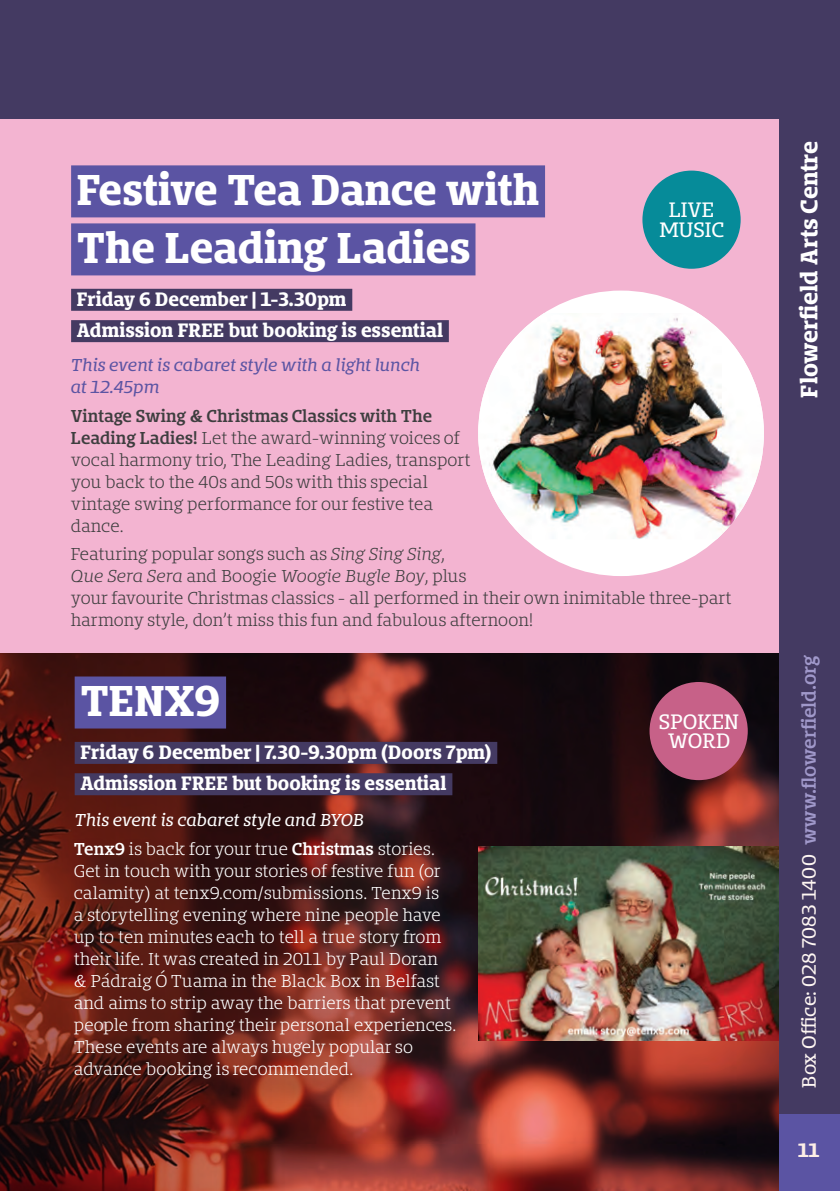
<style>
.page{position:relative;width:840px;height:1191px;background:#fff}
.page>*{position:absolute;margin:0;border:0;box-sizing:border-box;transform-origin:0 0}
.Event_Headings{font:700 40px "Bommer Slab";letter-spacing:-.005em;color:#fff}
.t1{font:700 22px "Bommer Slab";color:#fff}
.Gary_Body_Text{font:19.4px/19.4px "Bommer Slab";color:#fff;text-align:center}
.Dates{font:700 18px "Bommer Slab";color:#fff}
.t2{font:18px "Bommer Slab";letter-spacing:-.005em;color:#fef6f2}
.t3{font:700 18px "Bommer Slab";color:#fdeee6}
.Gary_Body_Text-2{font:300 16px/22px "Bommer Slab";color:#fff}
.Gary_Body_Text-3{font:300 16px/22px "Bommer Slab";color:#3e3e3f}
.Gary_Body_Text-4{font:italic 16px/22px "Bommer Slab";letter-spacing:-.005em;color:#5b54a3}
.Gary_Body_Text-5{font:italic 16px "Bommer Slab";letter-spacing:-.01em;color:#fff}
.s1{font-weight:600}
.s2{font-style:italic}
.s3{font-weight:600;color:#a098ca}
</style>
<div class="page">
<div style="left:0;top:0;width:839px;height:119px;background:#443a62"></div>
<div style="left:778px;top:0;width:61px;height:1191px;background:#443a62"></div>
<div style="left:778px;top:1114px;width:61px;height:77px;background:#5b54a3"></div>
<div style="left:0;top:119px;width:778px;height:550px;background:#f3b4d1"></div>
<svg style="left:0;top:653px;width:778px;height:538px;background:#531d19"></svg>
<div style="left:649px;top:682px;width:98px;height:98px;background:#c76188;border-radius:50%"></div>
<div style="left:478px;top:290px;width:285px;height:286px;background:#fff;border-radius:50%"></div>
<img style="left:478px;top:313px;width:285px;height:226px">
<div style="left:642px;top:171px;width:98px;height:98px;background:#068b99;border-radius:50%"></div>
<div style="left:71px;top:165px;width:473px;height:52px;background:#5b54a3"></div>
<div style="left:71px;top:223px;width:404px;height:52px;background:#5b54a3"></div>
<div style="left:71px;top:289px;width:281px;height:22px;background:#443a62"></div>
<div style="left:71px;top:320px;width:377px;height:22px;background:#443a62"></div>
<svg style="left:70px;top:837px;width:413px;height:272px;background:#5a1f1b"></svg>
<div style="left:75px;top:676px;width:151px;height:52px;background:#5b54a3"></div>
<div style="left:75px;top:742px;width:422px;height:22px;background:#443a62"></div>
<div style="left:75px;top:773px;width:377px;height:22px;background:#443a62"></div>
<img style="left:478px;top:846px;width:300px;height:194px">
<p class="Event_Headings" style="left:77px;top:160px;width:464px">Festive Tea Dance with</p>
<p class="Event_Headings" style="left:77px;top:218px;width:395px">The Leading Ladies</p>
<p class="Dates" style="left:77px;top:285px;width:271px">Friday 6 December | 1-3.30pm</p>
<p class="Dates" style="left:77px;top:317px;width:367px">Admission FREE but booking is essential</p>
<p class="Gary_Body_Text-4" style="left:71px;top:354px;width:350px">This event is cabaret style with a light lunch at 12.45pm</p>
<p class="Gary_Body_Text" style="left:659px;top:200px;width:66px">LIVE<br>MUSIC</p>
<p class="Gary_Body_Text-3" style="left:71px;top:405px;width:401px"><span class="s1">Vintage Swing &amp; Christmas Classics with The Leading Ladies!</span> Let the award-winning voices of vocal harmony trio, The Leading Ladies, transport you back to the 40s and 50s with this special vintage swing performance for our festive tea dance.</p>
<p class="Gary_Body_Text-3" style="left:71px;top:543px;width:661px">Featuring popular songs such as <span class="s2">Sing Sing Sing</span>,<br><span class="s2">Que Sera Sera</span> and Boogie <span class="s2">Woogie Bugle Boy</span>, plus<br>your favourite Christmas classics - all performed in their own inimitable three-part harmony style, don’t miss this fun and fabulous afternoon!</p>
<p class="Event_Headings" style="left:80px;top:671px;width:141px">TENX9</p>
<p class="Dates" style="left:80px;top:738px;width:412px">Friday 6 December | 7.30-9.30pm (Doors 7pm)</p>
<p class="Dates" style="left:80px;top:770px;width:367px">Admission FREE but booking is essential</p>
<p class="Gary_Body_Text-5" style="left:74px;top:808px;width:290px">This event is cabaret style and BYOB</p>
<p class="Gary_Body_Text-2" style="left:74px;top:838px;width:384px"><span class="s1">Tenx9</span> is back for your true <span class="s1">Christmas</span> stories.<br>Get in touch with your stories of festive fun (or calamity) at tenx9.com/submissions. Tenx9 is<br>a storytelling evening where nine people have up to ten minutes each to tell a true story from their life. It was created in 2011 by Paul Doran<br>&amp; Pádraig Ó Tuama in the Black Box in Belfast and aims to strip away the barriers that prevent people from sharing their personal experiences.<br>These events are always hugely popular so advance booking is recommended.</p>
<p class="Gary_Body_Text" style="left:658px;top:712px;width:82px">SPOKEN<br>WORD</p>
<h2 class="t1" style="left:792px;top:397px;width:258px;rotate:-90deg">Flowerfield Arts Centre</h2>
<p class="t2" style="left:795px;top:1087px;width:434px;rotate:-90deg">Box Office: 028 7083 1400 <span class="s3">www.flowerfield.org</span></p>
<p class="t3" style="left:797px;top:1136px;width:23px">11</p>
</div>
